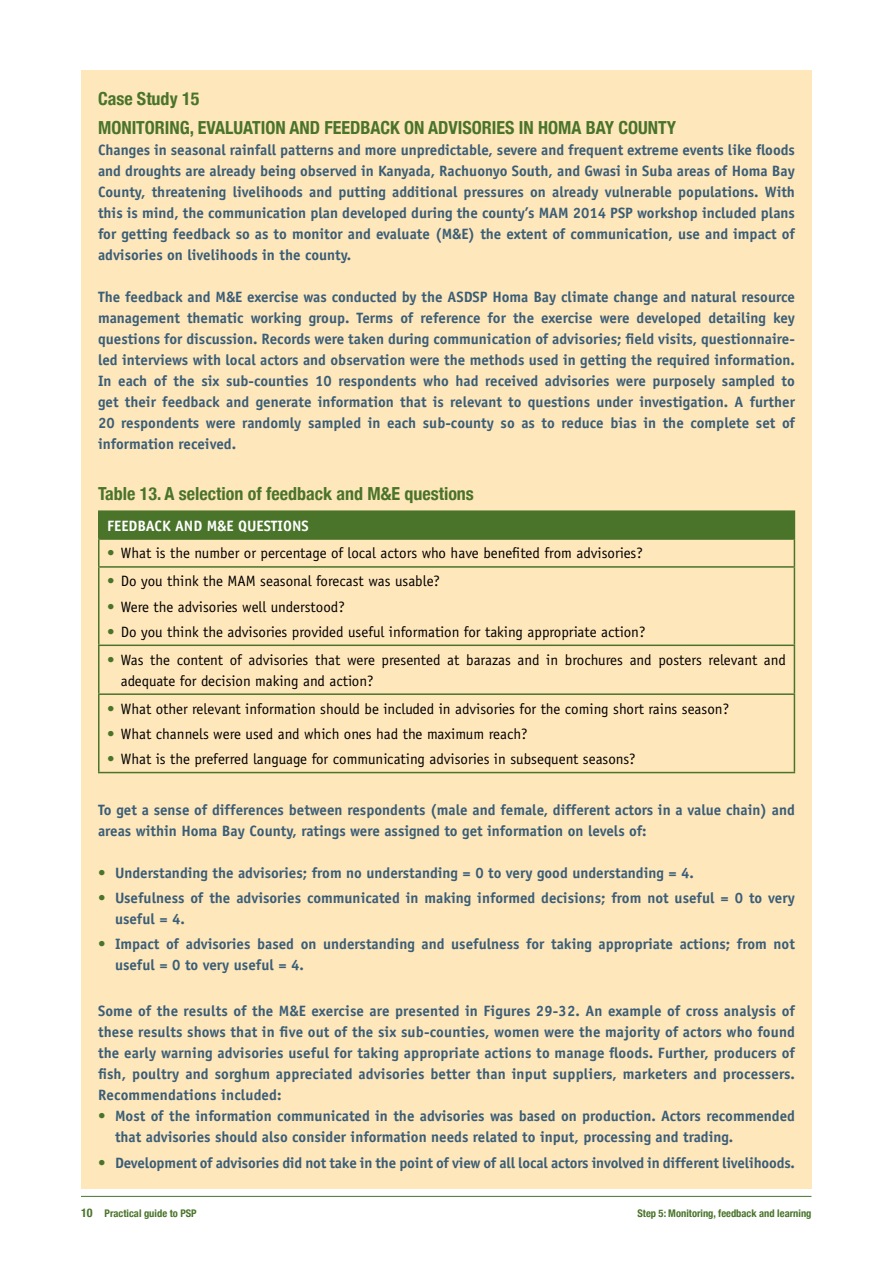
<style>
.page{position:relative;width:893px;height:1263px;background:#fff}
.page>*{position:absolute;margin:0;border:0;box-sizing:border-box;transform-origin:0 0}
.t1{font:700 condensed 18px/29.5px "Helvetica Neue";color:#49742a}
.t2{font:700 15px/21px "Officina Sans Std";color:#3a5e77}
.t3{font:15px/21px "Officina Sans Std";color:#000}
.t4{font:700 15px "Officina Sans Std";color:#fff}
.t5{font:700 condensed 10.5px "Helvetica Neue";color:#49742a}
.s1{font-weight:700;color:#49742a}
.s2{color:#49742a}
.s3{font-size:12px}
</style>
<div class="page">
<hr style="left:81px;top:1196px;width:730px;height:1px;background:#49742a">
<div style="left:81px;top:70px;width:731px;height:56px;background:#ffe7bc"></div>
<div style="left:81px;top:100px;width:731px;height:55px;background:#ffe7bc"></div>
<div style="left:81px;top:127px;width:731px;height:154px;background:#ffe7bc"></div>
<div style="left:81px;top:274px;width:731px;height:196px;background:#ffe7bc"></div>
<div style="left:81px;top:465px;width:731px;height:56px;background:#ffe7bc"></div>
<div style="left:81px;top:535px;width:731px;height:49px;background:#ffe7bc"></div>
<div style="left:81px;top:577px;width:731px;height:49px;background:#ffe7bc"></div>
<div style="left:81px;top:619px;width:731px;height:49px;background:#ffe7bc"></div>
<div style="left:81px;top:661px;width:731px;height:49px;background:#ffe7bc"></div>
<div style="left:81px;top:703px;width:731px;height:49px;background:#ffe7bc"></div>
<div style="left:81px;top:745px;width:731px;height:49px;background:#ffe7bc"></div>
<div style="left:81px;top:787px;width:731px;height:70px;background:#ffe7bc"></div>
<div style="left:81px;top:850px;width:731px;height:49px;background:#ffe7bc"></div>
<div style="left:81px;top:875px;width:731px;height:70px;background:#ffe7bc"></div>
<div style="left:81px;top:921px;width:731px;height:70px;background:#ffe7bc"></div>
<div style="left:81px;top:988px;width:731px;height:133px;background:#ffe7bc"></div>
<div style="left:81px;top:1093px;width:731px;height:70px;background:#ffe7bc"></div>
<div style="left:81px;top:1140px;width:731px;height:49px;background:#ffe7bc"></div>
<div style="left:99px;top:511px;width:695px;height:28px;background:#49742a"></div>
<hr style="left:98px;top:510px;width:697px;height:2px;background:#49742a">
<hr style="left:98px;top:512px;width:2px;height:26px;background:#49742a">
<hr style="left:98px;top:538px;width:697px;height:2px;background:#49742a">
<hr style="left:98px;top:540px;width:2px;height:26px;background:#49742a">
<svg style="left:794px;top:512px;width:1px;height:54px"></svg>
<hr style="left:98px;top:566px;width:697px;height:2px;background:#49742a">
<hr style="left:98px;top:568px;width:2px;height:76px;background:#49742a">
<hr style="left:794px;top:568px;width:1px;height:76px;background:#49742a">
<hr style="left:98px;top:644px;width:697px;height:2px;background:#49742a">
<hr style="left:98px;top:646px;width:2px;height:47px;background:#49742a">
<hr style="left:794px;top:646px;width:1px;height:47px;background:#49742a">
<hr style="left:98px;top:693px;width:697px;height:2px;background:#49742a">
<hr style="left:98px;top:695px;width:2px;height:77px;background:#49742a">
<hr style="left:794px;top:695px;width:1px;height:77px;background:#49742a">
<hr style="left:98px;top:772px;width:697px;height:1px;background:#49742a">
<p class="t1" style="left:98px;top:82px;width:580px">Case Study 15<br>MONITORING, EVALUATION AND FEEDBACK ON ADVISORIES IN HOMA BAY COUNTY</p>
<p class="t2" style="left:98px;top:139px;width:698px;text-align:justify">Changes in seasonal rainfall patterns and more unpredictable, severe and frequent extreme events like floods and droughts are already being observed in Kanyada, Rachuonyo South, and Gwasi in Suba areas of Homa Bay County, threatening livelihoods and putting additional pressures on already vulnerable populations. With this is mind, the communication plan developed during the county’s MAM 2014 PSP workshop included plans for getting feedback so as to monitor and evaluate (M&amp;E) the extent of communication, use and impact of advisories on livelihoods in the county.</p>
<p class="t2" style="left:98px;top:286px;width:698px;text-align:justify">The feedback and M&amp;E exercise was conducted by the ASDSP Homa Bay climate change and natural resource management thematic working group. Terms of reference for the exercise were developed detailing key questions for discussion. Records were taken during communication of advisories; field visits, questionnaire&shy;led interviews with local actors and observation were the methods used in getting the required information.<br>In each of the six sub-counties 10 respondents who had received advisories were purposely sampled to get their feedback and generate information that is relevant to questions under investigation. A further 20 respondents were randomly sampled in each sub-county so as to reduce bias in the complete set of information received.</p>
<p class="t1" style="left:98px;top:477px;width:377px">Table 13. A selection of feedback and M&amp;E questions</p>
<p class="t4" style="left:107px;top:516px;width:203px">FEEDBACK AND M&amp;E QUESTIONS</p>
<p class="t3" style="left:107px;top:543px;width:537px"><span class="s1">•</span> What is the number or percentage of local actors who have benefited from advisories?</p>
<p class="t3" style="left:107px;top:571px;width:334px"><span class="s1">•</span> Do you think the MAM seasonal forecast was usable?</p>
<p class="t3" style="left:107px;top:596px;width:239px"><span class="s1">•</span> Were the advisories well understood?</p>
<p class="t3" style="left:107px;top:621px;width:540px"><span class="s1">•</span> Do you think the advisories provided useful information for taking appropriate action?</p>
<p class="t3" style="left:121px;top:649px;width:667px;text-indent:-14px"><span class="s1">•</span> Was the content of advisories that were presented at barazas and in brochures and posters relevant and adequate for decision making and action?</p>
<p class="t3" style="left:107px;top:698px;width:623px"><span class="s1">•</span> What other relevant information should be included in advisories for the coming short rains season?</p>
<p class="t3" style="left:107px;top:723px;width:422px"><span class="s1">•</span> What channels were used and which ones had the maximum reach?</p>
<p class="t3" style="left:107px;top:748px;width:530px"><span class="s1">•</span> What is the preferred language for communicating advisories in subsequent seasons?</p>
<p class="t2" style="left:98px;top:799px;width:698px">To get a sense of differences between respondents (male and female, different actors in a value chain) and areas within Homa Bay County, ratings were assigned to get information on levels of:</p>
<p class="t2" style="left:98px;top:862px;width:597px"><span class="s2">•</span> Understanding the advisories; from no understanding = 0 to very good understanding = 4.</p>
<p class="t2" style="left:115px;top:887px;width:681px;text-indent:-17px"><span class="s2">•</span> Usefulness of the advisories communicated in making informed decisions; from not useful = 0 to very useful = 4.</p>
<p class="t2" style="left:115px;top:933px;width:681px;text-indent:-17px"><span class="s2">•</span> Impact of advisories based on understanding and usefulness for taking appropriate actions; from not useful = 0 to very useful = 4.</p>
<p class="t2" style="left:98px;top:1001px;width:698px;text-align:justify">Some of the results of the M&amp;E exercise are presented in Figures 29-32. An example of cross analysis of these results shows that in five out of the six sub-counties, women were the majority of actors who found the early warning advisories useful for taking appropriate actions to manage floods. Further, producers of fish, poultry and sorghum appreciated advisories better than input suppliers, marketers and processers.<br>Recommendations included:</p>
<p class="t2" style="left:115px;top:1106px;width:681px;text-indent:-17px"><span class="s2">•</span> Most of the information communicated in the advisories was based on production. Actors recommended that advisories should also consider information needs related to input, processing and trading.</p>
<p class="t2" style="left:98px;top:1152px;width:698px"><span class="s2">•</span> Development of advisories did not take in the point of view of all local actors involved in different livelihoods.</p>
<p class="t5" style="left:81px;top:1204px;width:117px"><span class="s3">10</span> Practical guide to PSP</p>
<p class="t5" style="left:637px;top:1204px;width:176px">Step 5: Monitoring, feedback and learning</p>
</div>
